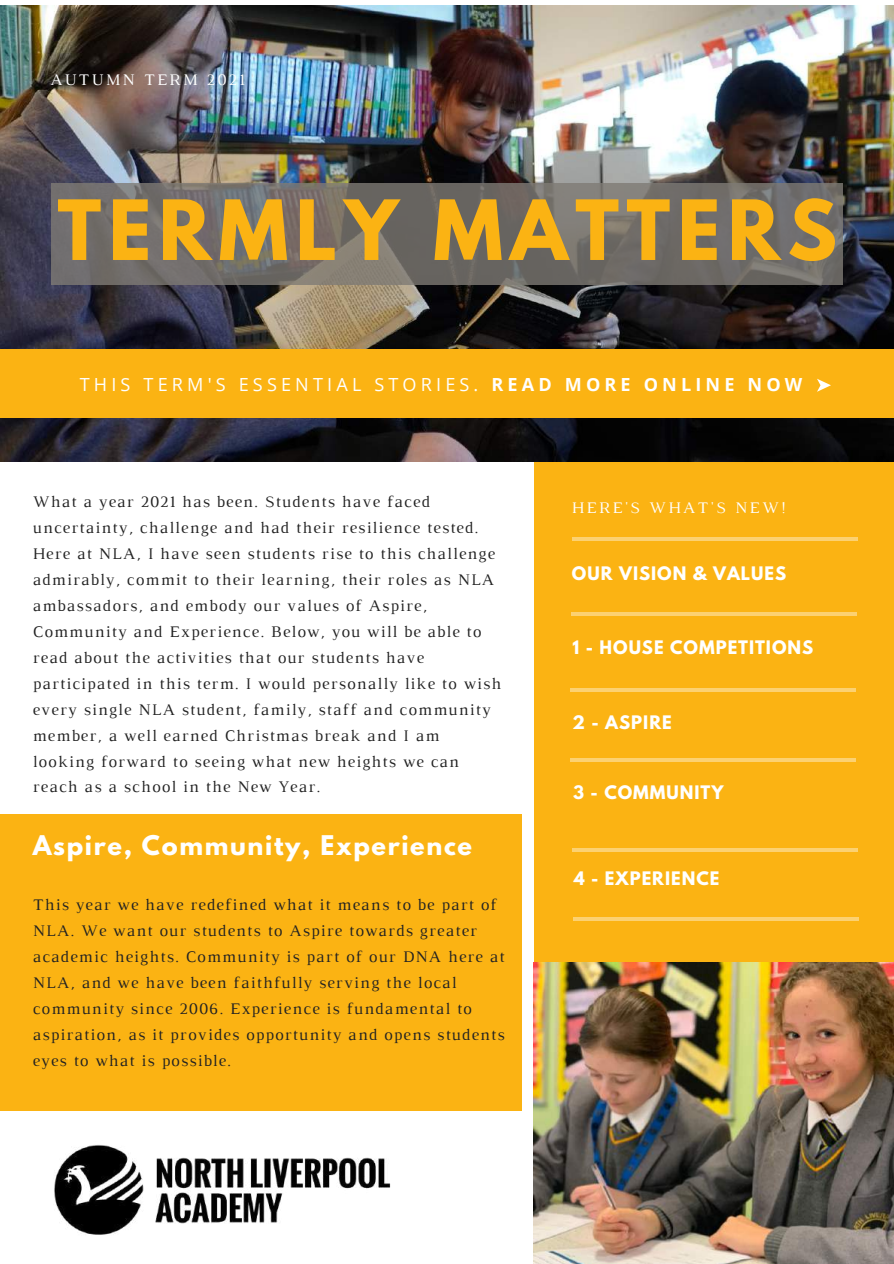
<style>
.page{position:relative;width:894px;height:1264px;background:#fff}
.page>*{position:absolute;margin:0;border:0;box-sizing:border-box;transform-origin:0 0}
.t1{font:700 73.5px "League Spartan";letter-spacing:.1em;color:#fbb313}
.t2{font:700 24px "League Spartan";letter-spacing:.07em;color:#fff}
.t3{font:18px "Open Sans";letter-spacing:.23em;color:#fff}
.t4{font:16.5px/26px "Luthier";letter-spacing:.07em;color:#222}
.t5{font:700 16.5px "League Spartan";letter-spacing:.06em;color:#fff}
.t6{font:16.5px "Luthier";letter-spacing:.14em;color:#fff}
.s1{font-weight:700}
.s2{font-family:"DejaVu Sans";color:rgb(0 0 0/0)}
</style>
<div class="page">
<div style="left:533px;top:452px;width:360px;height:510px;background:#fbb313"></div>
<img style="left:0;top:5px;width:893px;height:456px">
<hr style="left:571px;top:612px;width:285px;height:3px;background:#fff">
<hr style="left:570px;top:688px;width:285px;height:4px;background:#fcd171">
<hr style="left:572px;top:537px;width:285px;height:3px;background:#fff">
<img style="left:533px;top:962px;width:360px;height:301px">
<img style="left:0;top:1110px;width:456px;height:125px">
<div style="left:0;top:350px;width:893px;height:67px;background:#fbb313"></div>
<hr style="left:570px;top:758px;width:285px;height:3px;background:#fff">
<hr style="left:572px;top:848px;width:285px;height:3px;background:#fff">
<hr style="left:573px;top:917px;width:285px;height:3px;background:#fff">
<svg style="left:52px;top:183px;width:790px;height:101px;fill:#6f6c68"></svg>
<div style="left:0;top:814px;width:521px;height:296px;background:#fbb313"></div>
<svg style="left:817px;top:379px;width:13px;height:13px"></svg>
<p class="t6" style="left:50px;top:74px;width:196px">AUTUMN TERM 2021</p>
<h1 class="t1" style="left:57px;top:194px;width:780px">TERMLY MATTERS</h1>
<p class="t3" style="left:80px;top:372px;width:752px">THIS TERM'S ESSENTIAL STORIES. <span class="s1">READ MORE ONLINE NOW</span> <span class="s2">➤</span></p>
<p class="t4" style="left:33px;top:490px;width:470px">What a year 2021 has been. Students have faced uncertainty, challenge and had their resilience tested.<br>Here at NLA, I have seen students rise to this challenge admirably, commit to their learning, their roles as NLA ambassadors, and embody our values of Aspire, Community and Experience. Below, you will be able to read about the activities that our students have participated in this term. I would personally like to wish every single NLA student, family, staff and community member, a well earned Christmas break and I am looking forward to seeing what new heights we can reach as a school in the New Year.</p>
<h2 class="t2" style="left:33px;top:833px;width:440px">Aspire, Community, Experience</h2>
<p class="t4" style="left:33px;top:893px;width:473px">This year we have redefined what it means to be part of NLA. We want our students to Aspire towards greater academic heights. Community is part of our DNA here at NLA, and we have been faithfully serving the local community since 2006. Experience is fundamental to aspiration, as it provides opportunity and opens students eyes to what is possible.</p>
<p class="t6" style="left:572px;top:502px;width:215px">HERE'S WHAT'S NEW!</p>
<p class="t5" style="left:572px;top:564px;width:216px">OUR VISION &amp; VALUES</p>
<p class="t5" style="left:572px;top:638px;width:242px">1 - HOUSE COMPETITIONS</p>
<p class="t5" style="left:572px;top:714px;width:101px">2 - ASPIRE</p>
<p class="t5" style="left:573px;top:783px;width:152px">3 - COMMUNITY</p>
<p class="t5" style="left:573px;top:870px;width:147px">4 - EXPERIENCE</p>
</div>
